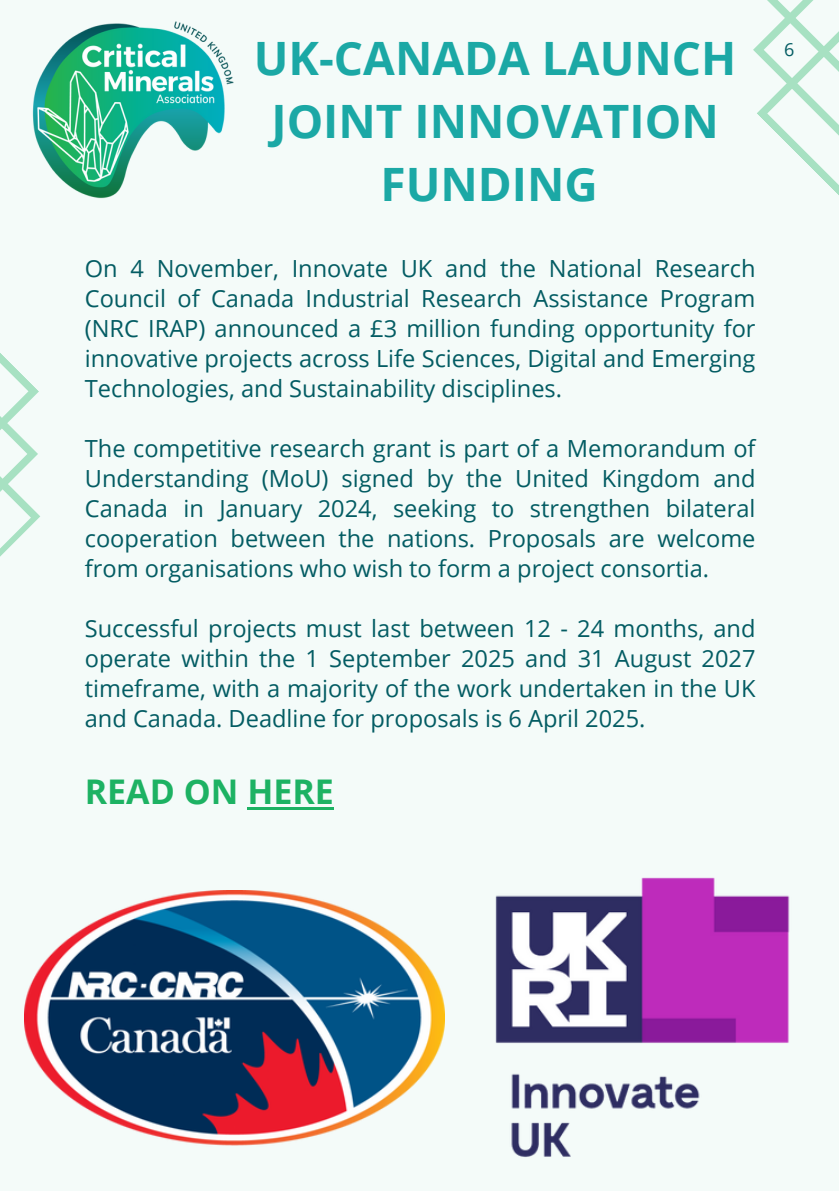
<style>
.page{position:relative;width:839px;height:1191px;background:#fff}
.page>*{position:absolute;margin:0;border:0;box-sizing:border-box;transform-origin:0 0}
.t1{font:700 46px/63px "Open Sans";color:#1ba8a5;text-align:center}
.t2{font:700 34px "Open Sans";color:#1db263}
.t3{font:23.6px/30px "Open Sans";color:#035c63;text-align:justify}
.t4{font:18px "Open Sans";color:#035c63}
</style>
<div class="page">
<div style="left:0;top:0;width:838px;height:1191px;background:#f4fbf9"></div>
<svg style="left:753px;top:0;width:85px;height:194px"></svg>
<svg style="left:0;top:353px;width:40px;height:204px"></svg>
<img style="left:32px;top:21px;width:202px;height:178px">
<img style="left:25px;top:890px;width:420px;height:256px">
<img style="left:495px;top:877px;width:295px;height:280px">
<hr style="left:247px;top:807px;width:87px;height:3px;background:#1db263">
<p class="t1" style="left:254px;top:26px;width:484px">UK-CANADA LAUNCH<br>JOINT INNOVATION<br>FUNDING</p>
<p class="t3" style="left:85px;top:253px;width:672px">On 4 November, Innovate UK and the National Research Council of Canada Industrial Research Assistance Program (NRC IRAP) announced a £3 million funding opportunity for innovative projects across Life Sciences, Digital and Emerging Technologies, and Sustainability disciplines.</p>
<p class="t3" style="left:85px;top:433px;width:672px">The competitive research grant is part of a Memorandum of Understanding (MoU) signed by the United Kingdom and Canada in January 2024, seeking to strengthen bilateral cooperation between the nations. Proposals are welcome from organisations who wish to form a project consortia.</p>
<p class="t3" style="left:85px;top:613px;width:672px">Successful projects must last between 12 - 24 months, and operate within the 1 September 2025 and 31 August 2027 timeframe, with a majority of the work undertaken in the UK and Canada. Deadline for proposals is 6 April 2025.</p>
<p class="t2" style="left:85px;top:768px;width:250px">READ ON HERE</p>
<h1 class="t4" style="left:784px;top:37px;width:12px">6</h1>
</div>
